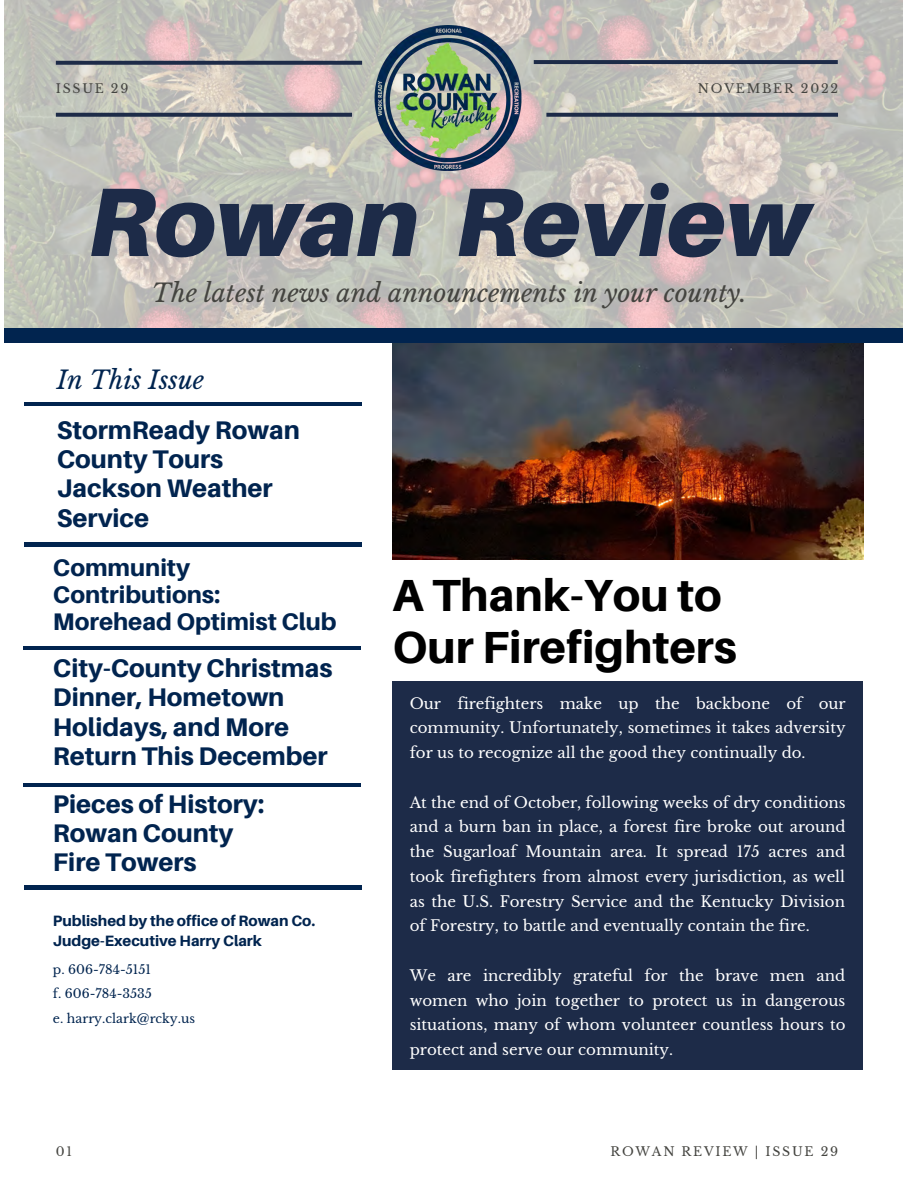
<style>
.page{position:relative;width:903px;height:1188px;background:#fff}
.page>*{position:absolute;margin:0;border:0;box-sizing:border-box;transform-origin:0 0}
.t1{font:italic 900 97.5px "Aileron";color:#1d2b48}
.t2{font:800 45px/51.8px "Aileron";color:#000}
.t3{font:800 25.5px/29.2px "Aileron";color:#01244f}
.t4{font:italic 24.9px "Libre Baskerville";color:#444440}
.t5{font:italic 24.9px "Libre Baskerville";color:#01244f}
.t6{font:800 24px/27px "Aileron";color:#01244f}
.t7{font:15px/24.8px "Libre Baskerville";color:#fff;text-align:justify}
.t8{font:800 15px/20.1px "Aileron";color:#01244f}
.t9{font:12.45px/24.3px "Libre Baskerville";color:#01244f}
.t10{font:12.45px "Libre Baskerville";letter-spacing:.14em;color:#444440}
</style>
<div class="page">
<hr style="left:24px;top:543px;width:338px;height:3px;background:#01244f">
<hr style="left:23px;top:647px;width:338px;height:3px;background:#01244f">
<hr style="left:24px;top:886px;width:338px;height:3px;background:#01244f">
<hr style="left:24px;top:402px;width:338px;height:3px;background:#01244f">
<img style="left:392px;top:342px;width:471px;height:218px">
<img style="left:4px;top:0;width:898px;height:328px">
<img style="left:373px;top:25px;width:149px;height:149px">
<svg style="left:56px;top:113px;width:296px;height:4px"></svg>
<svg style="left:546px;top:113px;width:291px;height:4px"></svg>
<svg style="left:56px;top:61px;width:306px;height:4px"></svg>
<svg style="left:533px;top:60px;width:304px;height:4px"></svg>
<div style="left:4px;top:329px;width:898px;height:13px;background:#01244f"></div>
<div style="left:392px;top:682px;width:471px;height:388px;background:#1d2b48"></div>
<hr style="left:23px;top:783px;width:338px;height:4px;background:#01244f">
<p class="t10" style="left:56px;top:81px;width:74px">ISSUE 29</p>
<p class="t10" style="left:697px;top:81px;width:142px">NOVEMBER 2022</p>
<h1 class="t1" style="left:89px;top:161px;width:720px">Rowan Review</h1>
<h3 class="t4" style="left:152px;top:278px;width:596px">The latest news and announcements in your county.</h3>
<h3 class="t5" style="left:57px;top:364px;width:149px">In This Issue</h3>
<h3 class="t3" style="left:57px;top:415px;width:244px">StormReady Rowan<br>County Tours<br>Jackson Weather<br>Service</h3>
<h3 class="t6" style="left:53px;top:554px;width:285px">Community<br>Contributions:<br>Morehead Optimist Club</h3>
<h3 class="t3" style="left:53px;top:653px;width:281px">City-County Christmas<br>Dinner, Hometown<br>Holidays, and More<br>Return This December</h3>
<h3 class="t3" style="left:53px;top:789px;width:213px">Pieces of History:<br>Rowan County<br>Fire Towers</h3>
<p class="t8" style="left:53px;top:910px;width:264px">Published by the office of Rowan Co.<br>Judge-Executive Harry Clark</p>
<p class="t9" style="left:53px;top:957px;width:144px">p. 606-784-5151<br>f. 606-784-3535<br>e. harry.clark@rcky.us</p>
<h2 class="t2" style="left:392px;top:569px;width:345px">A Thank-You to<br>Our Firefighters</h2>
<p class="t7" style="left:409px;top:691px;width:437px">Our firefighters make up the backbone of our community. Unfortunately, sometimes it takes adversity for us to recognize all the good they continually do.</p>
<p class="t7" style="left:409px;top:790px;width:437px">At the end of October, following weeks of dry conditions and a burn ban in place, a forest fire broke out around the Sugarloaf Mountain area. It spread 175 acres and took firefighters from almost every jurisdiction, as well as the U.S. Forestry Service and the Kentucky Division of Forestry, to battle and eventually contain the fire.</p>
<p class="t7" style="left:409px;top:963px;width:437px">We are incredibly grateful for the brave men and women who join together to protect us in dangerous situations, many of whom volunteer countless hours to protect and serve our community.</p>
<p class="t10" style="left:56px;top:1144px;width:18px">01</p>
<p class="t10" style="left:610px;top:1144px;width:229px">ROWAN REVIEW | ISSUE 29</p>
</div>
